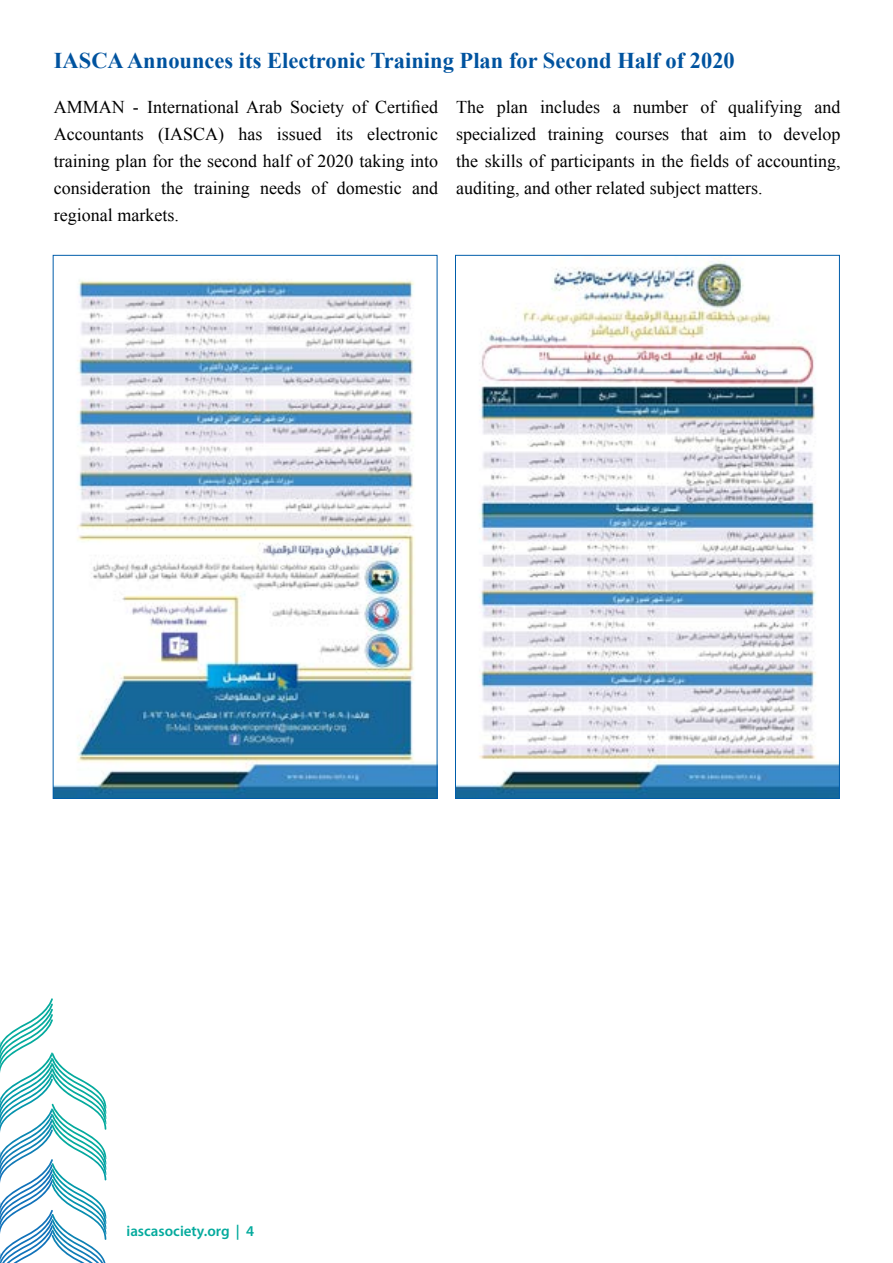
<style>
.page{position:relative;width:893px;height:1263px;background:#fff}
.page>*{position:absolute;margin:0;border:0;box-sizing:border-box;transform-origin:0 0}
.t1{font:700 22.5px "Times New Roman";color:#00539f}
.t2{font:18px/27px "Times New Roman";color:#000}
.t3{font:600 15px "Myriad Pro";color:#04aa9d}
</style>
<div class="page">
<svg style="left:0;top:998px;width:106px;height:265px"></svg>
<img style="left:457px;top:258px;width:381px;height:539px">
<img style="left:55px;top:280px;width:380px;height:517px">
<p class="t1" style="left:54px;top:45px;width:682px">IASCAAnnounces its Electronic Training Plan for Second Half of 2020</p>
<p class="t2" style="left:54px;top:94px;width:386px;text-align:right">AMMAN - International Arab Society of Certified electronic</p>
<p class="t2" style="left:158px;top:121px;width:67px">(IASCA)</p>
<p class="t2" style="left:238px;top:121px;width:25px">has</p>
<p class="t2" style="left:277px;top:121px;width:46px">issued</p>
<p class="t2" style="left:336px;top:121px;width:19px">its</p>
<p class="t2" style="left:54px;top:121px;width:91px">Accountants</p>
<p class="t2" style="left:54px;top:148px;width:386px">training plan for the second half of 2020 taking into</p>
<p class="t2" style="left:412px;top:175px;width:27px">and</p>
<p class="t2" style="left:54px;top:175px;width:126px">consideration regional markets.</p>
<p class="t2" style="left:161px;top:175px;width:23px">the</p>
<p class="t2" style="left:194px;top:175px;width:57px">training</p>
<p class="t2" style="left:260px;top:175px;width:42px">needs</p>
<p class="t2" style="left:337px;top:175px;width:66px">domestic</p>
<p class="t2" style="left:311px;top:175px;width:16px">of</p>
<p class="t2" style="left:456px;top:94px;width:29px">The</p>
<p class="t2" style="left:497px;top:94px;width:32px">plan</p>
<p class="t2" style="left:540px;top:94px;width:61px">includes</p>
<p class="t2" style="left:613px;top:94px;width:9px">a</p>
<p class="t2" style="left:633px;top:94px;width:56px">number</p>
<p class="t2" style="left:701px;top:94px;width:16px">of</p>
<p class="t2" style="left:728px;top:94px;width:75px">qualifying</p>
<p class="t2" style="left:815px;top:94px;width:27px">and</p>
<p class="t2" style="left:456px;top:121px;width:386px">specialized<br>the skills of participants in the fields of accounting, auditing, and other related subject matters.</p>
<p class="t2" style="left:548px;top:121px;width:57px">training</p>
<p class="t2" style="left:681px;top:121px;width:29px">that</p>
<p class="t2" style="left:719px;top:121px;width:28px">aim</p>
<p class="t2" style="left:784px;top:121px;width:58px">develop</p>
<p class="t2" style="left:758px;top:121px;width:16px">to</p>
<p class="t2" style="left:615px;top:121px;width:55px">courses</p>
<p class="t3" style="left:126px;top:1221px;width:129px">iascasociety.org 4|</p>
</div>
